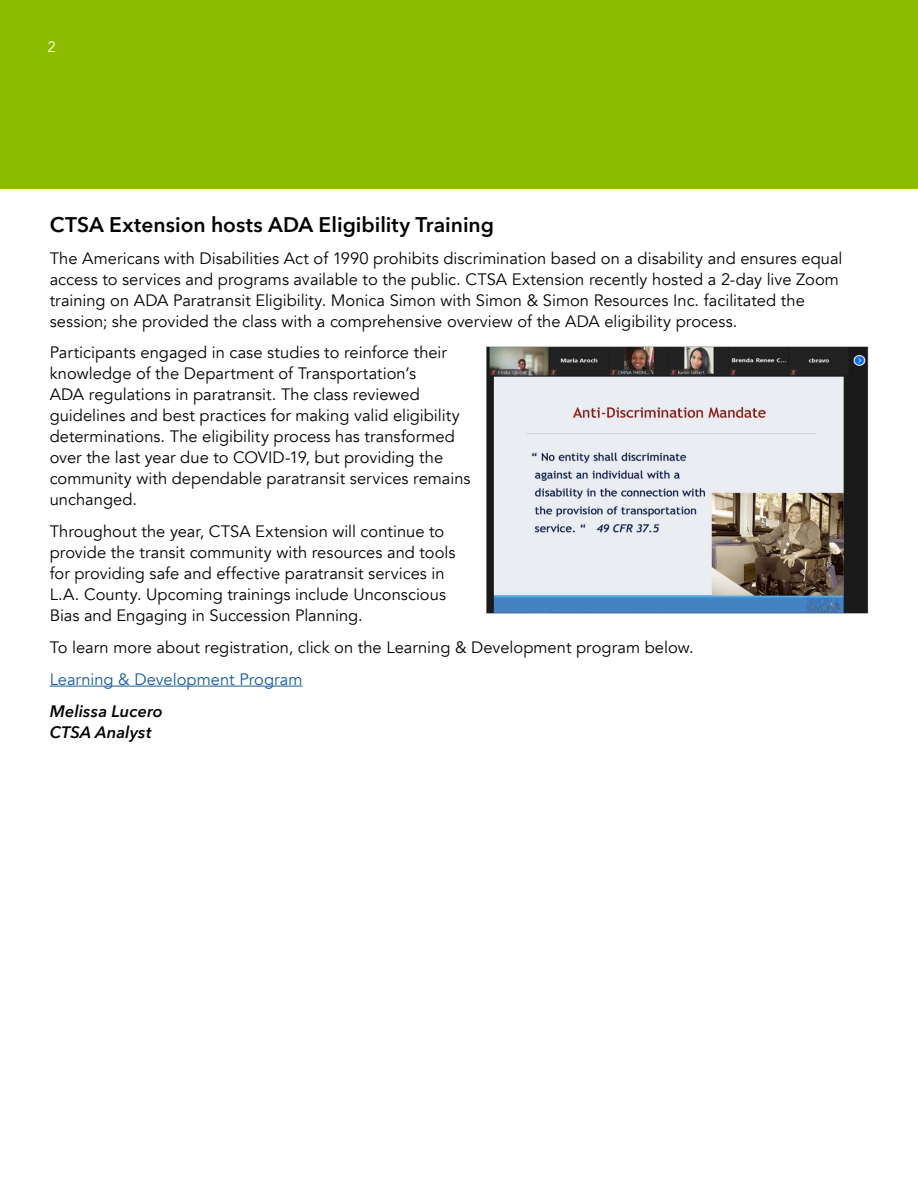
<style>
.page{position:relative;width:918px;height:1188px;background:#fff}
.page>*{position:absolute;margin:0;border:0;box-sizing:border-box;transform-origin:0 0}
.Andre_s_letter{font:600 21px "Avenir Next LT Pro";color:#040503}
.Andre_s_letter-2{font:16.5px/21px "Avenir";color:#040503}
.Andre_s_letter-3{font:16.5px "Avenir";color:#175d9e}
.Andre_s_letter-4{font:italic 600 16.5px/21px "Avenir Next LT Pro";letter-spacing:.005em;color:#040503}
.t1{font:15px "Avenir";color:#fff}
</style>
<div class="page">
<div style="left:0;top:0;width:918px;height:189px;background:#8dbb00"></div>
<hr style="left:50px;top:686px;width:253px;height:1px;background:#175d9e">
<img style="left:486px;top:347px;width:382px;height:266px">
<p class="t1" style="left:48px;top:38px;width:10px">2</p>
<p class="Andre_s_letter" style="left:50px;top:212px;width:446px">CTSA Extension hosts ADA Eligibility Training</p>
<p class="Andre_s_letter-2" style="left:50px;top:248px;width:794px">The Americans with Disabilities Act of 1990 prohibits discrimination based on a disability and ensures equal access to services and programs available to the public. CTSA Extension recently hosted a 2-day live Zoom training on ADA Paratransit Eligibility. Monica Simon with Simon &amp; Simon Resources Inc. facilitated the session; she provided the class with a comprehensive overview of the ADA eligibility process.</p>
<p class="Andre_s_letter-2" style="left:50px;top:343px;width:422px">Participants engaged in case studies to reinforce their knowledge of the Department of Transportation’s<br>ADA regulations in paratransit. The class reviewed guidelines and best practices for making valid eligibility determinations. The eligibility process has transformed over the last year due to COVID-19, but providing the community with dependable paratransit services remains unchanged.</p>
<p class="Andre_s_letter-2" style="left:50px;top:521px;width:407px">Throughout the year, CTSA Extension will continue to provide the transit community with resources and tools for providing safe and effective paratransit services in L.A. County. Upcoming trainings include Unconscious Bias and Engaging in Succession Planning.</p>
<p class="Andre_s_letter-2" style="left:50px;top:637px;width:645px">To learn more about registration, click on the Learning &amp; Development program below.</p>
<p class="Andre_s_letter-3" style="left:50px;top:669px;width:254px">Learning &amp; Development Program</p>
<p class="Andre_s_letter-4" style="left:50px;top:700px;width:115px">Melissa Lucero<br>CTSA Analyst</p>
</div>
